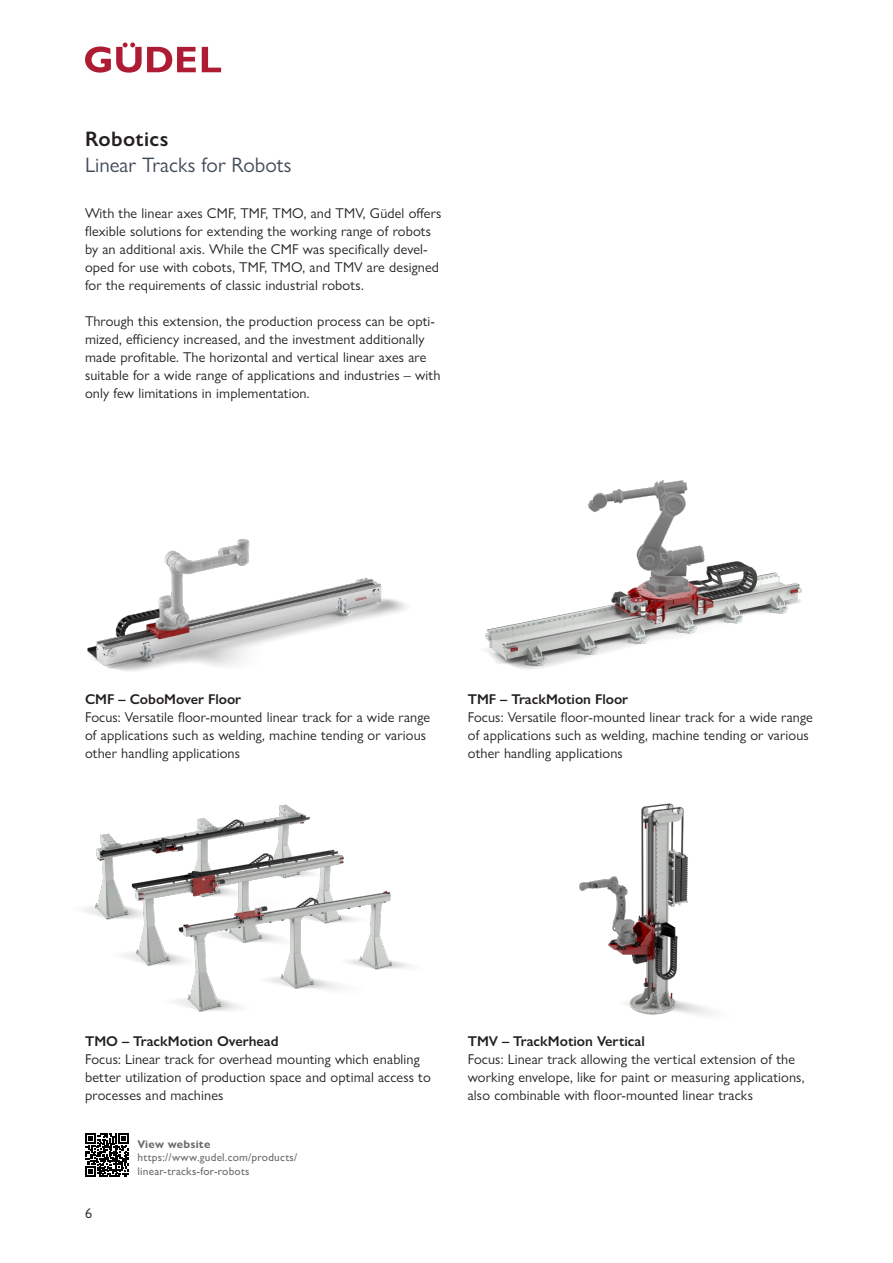
<style>
.page{position:relative;width:893px;height:1263px;background:#fff}
.page>*{position:absolute;margin:0;border:0;box-sizing:border-box;transform-origin:0 0}
.t1{font:21px "Gill Sans Nova";color:#404b58}
.t2{font:600 21px "Gill Sans Nova";letter-spacing:.02em;color:#231f20}
.t3{font:14.25px/18px "Gill Sans Nova";letter-spacing:.01em;color:#231f20}
.t4{font:600 14.25px "Gill Sans Nova";color:#231f20}
.t5{font:500 11.25px/13.5px "Gill Sans Nova";letter-spacing:.02em;color:#6c6d70}
.t6{font:700 11.25px "Gill Sans Nova";letter-spacing:.02em;color:#6c6d70}
</style>
<div class="page">
<svg style="left:202px;top:47px;width:19px;height:25px"></svg>
<svg style="left:85px;top:43px;width:111px;height:30px"></svg>
<svg style="left:85px;top:1133px;width:44px;height:44px"></svg>
<svg style="left:85px;top:1133px;width:43px;height:43px"></svg>
<img style="left:84px;top:804px;width:326px;height:208px">
<img style="left:579px;top:803px;width:133px;height:212px">
<img style="left:87px;top:538px;width:319px;height:133px">
<img style="left:484px;top:480px;width:318px;height:189px">
<h1 class="t2" style="left:85px;top:125px;width:85px">Robotics</h1>
<h1 class="t1" style="left:85px;top:152px;width:208px">Linear Tracks for Robots</h1>
<p class="t3" style="left:85px;top:204px;width:358px">With the linear axes CMF, TMF, TMO, and TMV, Güdel offers flexible solutions for extending the working range of robots by an additional axis. While the CMF was specifically devel&shy;oped for use with cobots, TMF, TMO, and TMV are designed for the requirements of classic industrial robots.</p>
<p class="t3" style="left:85px;top:312px;width:357px">Through this extension, the production process can be opti&shy;mized, efficiency increased, and the investment additionally made profitable. The horizontal and vertical linear axes are suitable for a wide range of applications and industries – with only few limitations in implementation.</p>
<p class="t4" style="left:85px;top:690px;width:158px">CMF – CoboMover Floor</p>
<p class="t3" style="left:85px;top:708px;width:347px">Focus: Versatile floor-mounted linear track for a wide range of applications such as welding, machine tending or various other handling applications</p>
<p class="t4" style="left:468px;top:690px;width:162px">TMF – TrackMotion Floor</p>
<p class="t3" style="left:468px;top:708px;width:347px">Focus: Versatile floor-mounted linear track for a wide range of applications such as welding, machine tending or various other handling applications</p>
<p class="t4" style="left:85px;top:1032px;width:195px">TMO – TrackMotion Overhead</p>
<p class="t3" style="left:85px;top:1050px;width:347px">Focus: Linear track for overhead mounting which enabling better utilization of production space and optimal access to processes and machines</p>
<p class="t3" style="left:85px;top:1204px;width:9px">6</p>
<p class="t6" style="left:138px;top:1137px;width:74px">View website</p>
<p class="t5" style="left:138px;top:1150px;width:161px">https://www.gudel.com/products/ linear-tracks-for-robots</p>
<p class="t4" style="left:468px;top:1032px;width:179px">TMV – TrackMotion Vertical</p>
<p class="t3" style="left:468px;top:1050px;width:338px">Focus: Linear track allowing the vertical extension of the working envelope, like for paint or measuring applications, also combinable with floor-mounted linear tracks</p>
</div>
